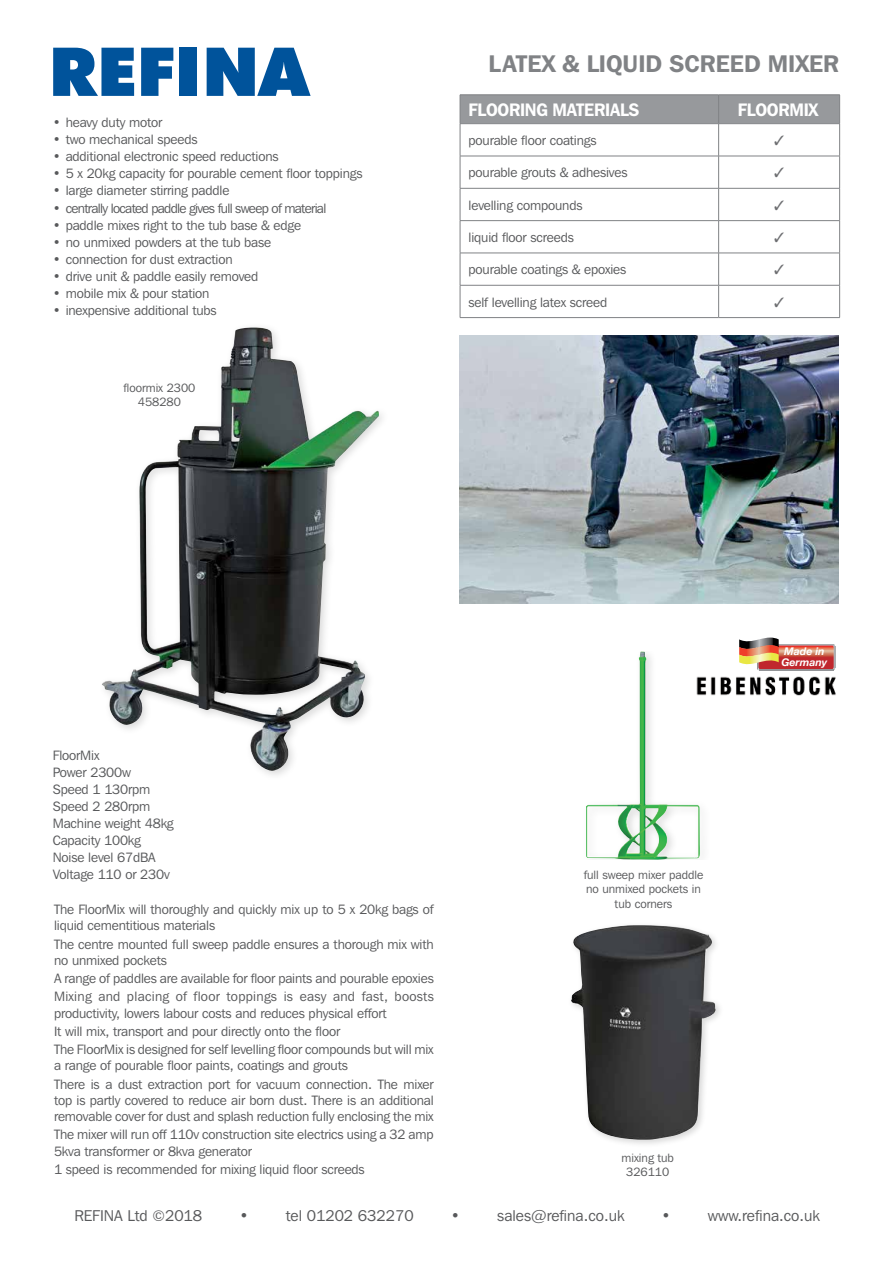
<style>
.page{position:relative;width:893px;height:1263px;background:#fff}
.page>*{position:absolute;margin:0;border:0;box-sizing:border-box;transform-origin:0 0}
.t1{font:900 67.5px "Futura BT";color:#00539b}
.t2{font:600 24px "Franklin Gothic IT Cby BT";color:#808285}
.t3{font:600 18px "Franklin Gothic IT Cby BT";letter-spacing:-.015em;color:#fff;scale:.95 1}
.t4{font:15.6px "Franklin Gothic IT Cby BT";color:#58595b}
.t5{font:13.5px/17.1px "Franklin Gothic IT Cby BT";letter-spacing:-.01em;color:#58595b}
.t6{font:13.5px "Franklin Gothic IT Cby BT";letter-spacing:-.05em;color:#58595b}
.t7{font:12px/14.4px "Franklin Gothic IT Cby BT";color:#58595b;text-align:center}
.t8{font:italic 700 10.5px/10.5px "Helvetica Neue";color:#fff}
.s1{font-size:15px}
</style>
<div class="page">
<svg style="left:461px;top:124px;width:378px;height:193px"></svg>
<hr style="left:719px;top:188px;width:121px;height:1px;background:#808285">
<hr style="left:719px;top:220px;width:121px;height:1px;background:#808285">
<hr style="left:719px;top:253px;width:121px;height:1px;background:#808285">
<hr style="left:719px;top:285px;width:121px;height:1px;background:#808285">
<hr style="left:719px;top:317px;width:121px;height:1px;background:#808285">
<hr style="left:460px;top:220px;width:259px;height:1px;background:#808285">
<hr style="left:460px;top:253px;width:259px;height:1px;background:#808285">
<hr style="left:460px;top:285px;width:259px;height:1px;background:#808285">
<hr style="left:460px;top:317px;width:259px;height:1px;background:#808285">
<hr style="left:460px;top:188px;width:259px;height:1px;background:#808285">
<hr style="left:460px;top:124px;width:1px;height:32px;background:#808285">
<hr style="left:460px;top:156px;width:1px;height:32px;background:#808285">
<hr style="left:460px;top:188px;width:1px;height:32px;background:#808285">
<hr style="left:460px;top:221px;width:1px;height:32px;background:#808285">
<hr style="left:460px;top:253px;width:1px;height:32px;background:#808285">
<hr style="left:460px;top:285px;width:1px;height:32px;background:#808285">
<hr style="left:718px;top:124px;width:1px;height:32px;background:#808285">
<hr style="left:839px;top:124px;width:1px;height:32px;background:#808285">
<hr style="left:718px;top:156px;width:1px;height:32px;background:#808285">
<hr style="left:839px;top:156px;width:1px;height:32px;background:#808285">
<hr style="left:718px;top:188px;width:1px;height:32px;background:#808285">
<hr style="left:839px;top:188px;width:1px;height:32px;background:#808285">
<hr style="left:718px;top:221px;width:1px;height:32px;background:#808285">
<hr style="left:839px;top:221px;width:1px;height:32px;background:#808285">
<hr style="left:718px;top:253px;width:1px;height:32px;background:#808285">
<hr style="left:839px;top:253px;width:1px;height:32px;background:#808285">
<hr style="left:718px;top:285px;width:1px;height:32px;background:#808285">
<hr style="left:839px;top:285px;width:1px;height:32px;background:#808285">
<div style="left:460px;top:95px;width:380px;height:28px;background:#97999c"></div>
<hr style="left:460px;top:123px;width:259px;height:1px;background:#808285">
<hr style="left:719px;top:123px;width:121px;height:1px;background:#808285">
<hr style="left:460px;top:156px;width:259px;height:1px;background:#808285">
<hr style="left:719px;top:156px;width:121px;height:1px;background:#808285">
<img style="left:102px;top:327px;width:264px;height:444px">
<img style="left:459px;top:336px;width:380px;height:267px">
<img style="left:711px;top:677px;width:125px;height:18px">
<svg style="left:739px;top:637px;width:96px;height:33px"></svg>
<div style="left:567px;top:921px;width:157px;height:227px;background:#000;opacity:.15"></div>
<img style="left:568px;top:925px;width:149px;height:215px">
<img style="left:586px;top:651px;width:115px;height:209px">
<svg style="left:774px;top:135px;width:10px;height:10px"></svg>
<svg style="left:774px;top:168px;width:10px;height:9px"></svg>
<svg style="left:774px;top:200px;width:10px;height:10px"></svg>
<svg style="left:774px;top:232px;width:10px;height:10px"></svg>
<svg style="left:774px;top:265px;width:10px;height:9px"></svg>
<svg style="left:774px;top:297px;width:10px;height:10px"></svg>
<h1 class="t1" style="left:49px;top:31px;width:262px">REFINA</h1>
<p class="t5" style="left:53px;top:114px;width:111px">• heavy duty motor</p>
<p class="t5" style="left:53px;top:131px;width:146px">• two mechanical speeds</p>
<p class="t5" style="left:53px;top:148px;width:227px">• additional electronic speed reductions</p>
<p class="t5" style="left:53px;top:165px;width:311px">• 5 x 20kg capacity for pourable cement floor toppings</p>
<p class="t5" style="left:53px;top:182px;width:178px">• large diameter stirring paddle</p>
<p class="t6" style="left:53px;top:200px;width:275px">• centrally located paddle gives full sweep of material</p>
<p class="t5" style="left:53px;top:216px;width:250px">• paddle mixes right to the tub base &amp; edge</p>
<p class="t5" style="left:53px;top:233px;width:220px">• no unmixed powders at the tub base</p>
<p class="t5" style="left:53px;top:250px;width:181px">• connection for dust extraction</p>
<p class="t5" style="left:53px;top:267px;width:207px">• drive unit &amp; paddle easily removed</p>
<p class="t5" style="left:53px;top:284px;width:158px">• mobile mix &amp; pour station</p>
<p class="t5" style="left:53px;top:301px;width:165px">• inexpensive additional tubs</p>
<p class="t7" style="left:124px;top:380px;width:73px">floormix 2300<br>458280</p>
<h2 class="t2" style="left:489px;top:49px;width:352px">LATEX &amp; LIQUID SCREED MIXER</h2>
<h3 class="t3" style="left:469px;top:99px;width:181px">FLOORING MATERIALS</h3>
<h3 class="t3" style="left:738px;top:99px;width:86px">FLOORMIX</h3>
<p class="t5" style="left:469px;top:132px;width:129px">pourable floor coatings</p>
<p class="t5" style="left:469px;top:164px;width:160px">pourable grouts &amp; adhesives</p>
<p class="t5" style="left:469px;top:196px;width:115px">levelling compounds</p>
<p class="t5" style="left:469px;top:228px;width:107px">liquid floor screeds</p>
<p class="t5" style="left:469px;top:261px;width:159px">pourable coatings &amp; epoxies</p>
<p class="t5" style="left:469px;top:293px;width:140px">self levelling latex screed</p>
<p class="t5" style="left:53px;top:746px;width:122px">FloorMix<br>Power 2300w<br>Speed 1 130rpm<br>Speed 2 280rpm<br>Machine weight 48kg<br>Capacity 100kg<br>Noise level 67dBA<br>Voltage 110 or 230v</p>
<p class="t5" style="left:54px;top:901px;width:381px;line-height:16.2px">The FloorMix will thoroughly and quickly mix up to 5 x 20kg bags of liquid cementitious materials</p>
<p class="t5" style="left:54px;top:935px;width:381px;line-height:16.2px">The centre mounted full sweep paddle ensures a thorough mix with no unmixed pockets</p>
<p class="t5" style="left:54px;top:969px;width:381px;line-height:18.3px">A range of paddles are available for floor paints and pourable epoxies<br>Mixing and placing of floor toppings is easy and fast, boosts</p>
<p class="t5" style="left:54px;top:1003px;width:381px;line-height:18.3px">productivity, lowers labour costs and reduces physical effort<br>It will mix, transport and pour directly onto the floor<br>The FloorMix is designed for self levelling floor compounds but will mix</p>
<p class="t5" style="left:54px;top:1056px;width:381px;line-height:18.3px">a range of pourable floor paints, coatings and grouts<br>There is a dust extraction port for vacuum connection. The mixer</p>
<p class="t5" style="left:54px;top:1092px;width:381px;line-height:16.2px">top is partly covered to reduce air born dust. There is an additional removable cover for dust and splash reduction fully enclosing the mix</p>
<p class="t5" style="left:54px;top:1126px;width:381px;line-height:16.2px">The mixer will run off 110v construction site electrics using a 32 amp<br>5kva transformer or 8kva generator</p>
<p class="t5" style="left:54px;top:1160px;width:312px">1 speed is recommended for mixing liquid floor screeds</p>
<p class="t8" style="left:781px;top:646px;width:47px">Made in<br>Germany</p>
<p class="t7" style="left:584px;top:867px;width:121px">full sweep mixer paddle no unmixed pockets in tub corners</p>
<p class="t7" style="left:622px;top:1150px;width:54px">mixing tub<br>326110</p>
<p class="t4" style="left:74px;top:1206px;width:129px">REFINA Ltd <span class="s1">©</span>2018</p>
<p class="t4" style="left:239px;top:1206px;width:176px">• tel 01202 632270</p>
<p class="t4" style="left:451px;top:1206px;width:175px">• sales@refina.co.uk</p>
<p class="t4" style="left:662px;top:1206px;width:160px">• www.refina.co.uk</p>
</div>
